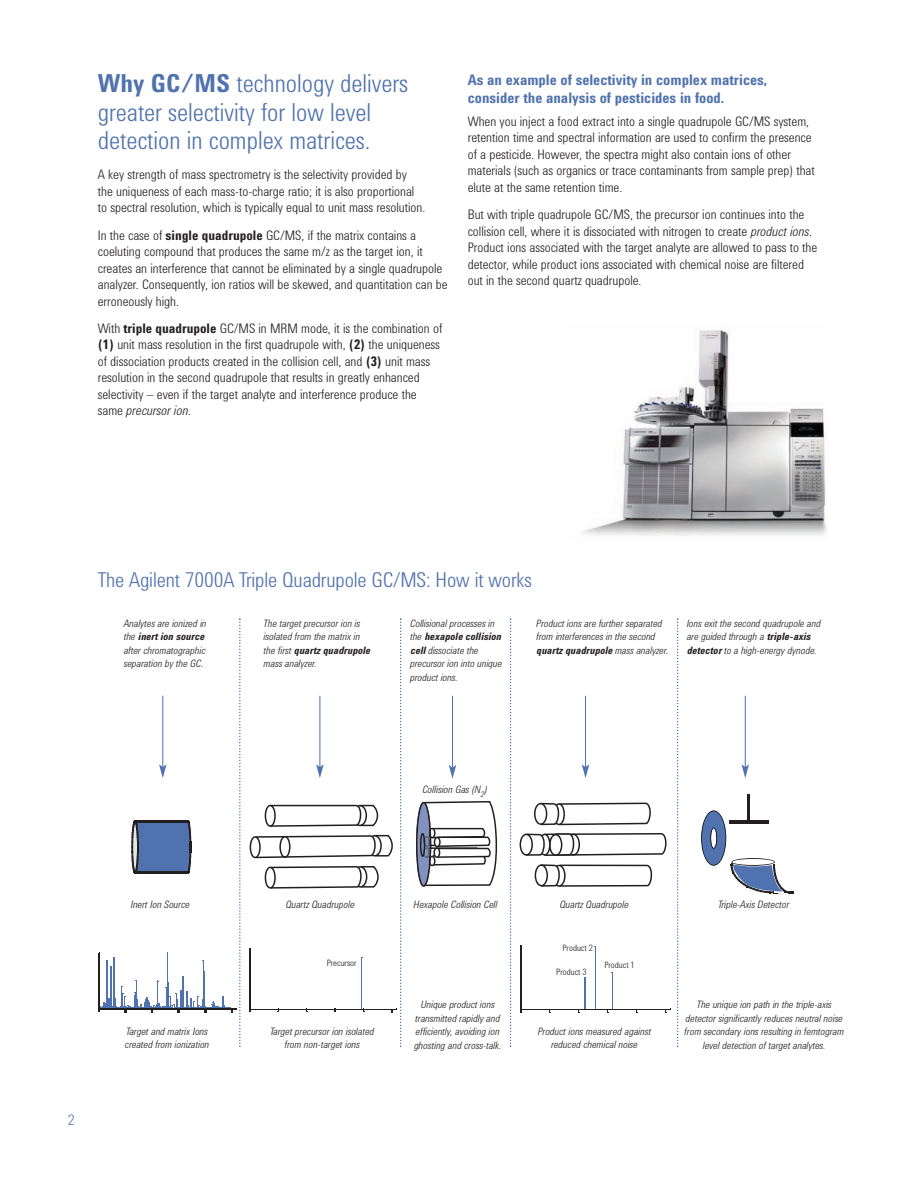
<style>
.page{position:relative;width:918px;height:1188px;background:#fff}
.page>*{position:absolute;margin:0;border:0;box-sizing:border-box;transform-origin:0 0}
.t1{font:300 25.5px/28.5px "Agilent Cond";color:#5072ae}
.t2{font:300 21px "Agilent Cond";letter-spacing:-.005em;color:#5072ae}
.t3{font:700 15px/18px "Agilent Cond";color:#5072ae}
.t4{font:300 15px "Agilent Cond";color:#5072ae}
.t5{font:300 13.5px/16.5px "Agilent Cond";color:#231f20}
.t6{font:italic 300 10.5px/13.5px "Agilent Cond";color:#231f20}
.t7{font:300 9px "Agilent Cond";color:#231f20}
.s1{font-weight:700}
.s2{font-style:italic}
</style>
<div class="page">
<svg style="left:534px;top:803px;width:117px;height:22px"></svg>
<svg style="left:520px;top:833px;width:147px;height:23px"></svg>
<svg style="left:535px;top:864px;width:117px;height:23px"></svg>
<svg style="left:416px;top:801px;width:81px;height:86px"></svg>
<hr style="left:747px;top:794px;width:3px;height:29px;background:#231f20">
<svg style="left:701px;top:810px;width:92px;height:84px"></svg>
<hr style="left:612px;top:972px;width:1px;height:38px;background:#5072ae">
<hr style="left:584px;top:977px;width:1px;height:32px;background:#5072ae">
<hr style="left:585px;top:977px;width:1px;height:32px;background:#5072ae">
<hr style="left:595px;top:946px;width:1px;height:64px;background:#5072ae">
<hr style="left:520px;top:945px;width:1px;height:67px;background:#231f20">
<hr style="left:521px;top:945px;width:1px;height:67px;background:#231f20">
<hr style="left:520px;top:1009px;width:151px;height:1px;background:#231f20">
<svg style="left:510px;top:618px;width:1px;height:429px"></svg>
<svg style="left:677px;top:618px;width:1px;height:429px"></svg>
<svg style="left:98px;top:618px;width:143px;height:429px"></svg>
<svg style="left:249px;top:618px;width:152px;height:429px"></svg>
<hr style="left:452px;top:696px;width:1px;height:72px;background:#5072ae">
<svg style="left:449px;top:765px;width:7px;height:14px"></svg>
<hr style="left:745px;top:696px;width:1px;height:71px;background:#5072ae">
<svg style="left:742px;top:764px;width:7px;height:14px"></svg>
<hr style="left:585px;top:696px;width:1px;height:71px;background:#5072ae">
<svg style="left:582px;top:764px;width:7px;height:14px"></svg>
<img style="left:582px;top:329px;width:245px;height:207px">
<h1 class="t1" style="left:98px;top:71px;width:312px"><span class="s1">Why GC/MS</span> technology delivers greater selectivity for low level detection in complex matrices.</h1>
<p class="t5" style="left:98px;top:167px;width:329px">A key strength of mass spectrometry is the selectivity provided by<br>the uniqueness of each mass-to-charge ratio; it is also proportional to spectral resolution, which is typically equal to unit mass resolution.</p>
<p class="t5" style="left:98px;top:228px;width:351px">In the case of <span class="s1">single quadrupole</span> GC/MS, if the matrix contains a coeluting compound that produces the same m/z as the target ion, it creates an interference that cannot be eliminated by a single quadrupole analyzer. Consequently, ion ratios will be skewed, and quantitation can be erroneously high.</p>
<p class="t5" style="left:98px;top:321px;width:346px">With <span class="s1">triple quadrupole</span> GC/MS in MRM mode, it is the combination of <span class="s1">(1)</span> unit mass resolution in the first quadrupole with, <span class="s1">(2)</span> the uniqueness of dissociation products created in the collision cell, and <span class="s1">(3)</span> unit mass resolution in the second quadrupole that results in greatly enhanced selectivity – even if the target analyte and interference produce the same <span class="s2">precursor ion</span>.</p>
<p class="t3" style="left:468px;top:72px;width:301px">As an example of selectivity in complex matrices, consider the analysis of pesticides in food.</p>
<p class="t5" style="left:468px;top:114px;width:349px">When you inject a food extract into a single quadrupole GC/MS system, retention time and spectral information are used to confirm the presence of a pesticide. However, the spectra might also contain ions of other materials (such as organics or trace contaminants from sample prep) that elute at the same retention time.</p>
<p class="t5" style="left:468px;top:207px;width:351px">But with triple quadrupole GC/MS, the precursor ion continues into the collision cell, where it is dissociated with nitrogen to create <span class="s2">product ions</span>.<br>Product ions associated with the target analyte are allowed to pass to the detector, while product ions associated with chemical noise are filtered out in the second quartz quadrupole.</p>
<h2 class="t2" style="left:98px;top:572px;width:435px">The Agilent 7000A Triple Quadrupole GC/MS: How it works</h2>
<p class="t6" style="left:410px;top:617px;width:93px">Collisional processes in the <span class="s1">hexapole collision cell</span> dissociate the precursor ion into unique product ions.</p>
<p class="t6" style="left:124px;top:617px;width:84px">Analytes are ionized in the <span class="s1">inert ion source </span>after chromatographic separation by the GC.</p>
<p class="t6" style="left:264px;top:617px;width:108px">The target precursor ion is isolated from the matrix in the first <span class="s1">quartz quadrupole </span>mass analyzer.</p>
<p class="t6" style="left:536px;top:617px;width:134px">Product ions are further separated from interferences in the second <span class="s1">quartz quadrupole</span> mass analyzer.</p>
<p class="t6" style="left:687px;top:617px;width:136px">Ions exit the second quadrupole and are guided through a <span class="s1">triple-axis detector</span> to a high-energy dynode.</p>
<p class="t6" style="left:422px;top:784px;width:67px">Collision Gas (N<sub>2</sub>)</p>
<p class="t4" style="left:68px;top:1115px;width:8px">2</p>
<p class="t6" style="left:414px;top:899px;width:85px">Hexapole Collision Cell</p>
<p class="t6" style="left:131px;top:899px;width:60px">Inert Ion Source</p>
<p class="t6" style="left:286px;top:899px;width:70px">Quartz Quadrupole</p>
<p class="t6" style="left:560px;top:899px;width:70px">Quartz Quadrupole</p>
<p class="t6" style="left:718px;top:899px;width:73px">Triple-Axis Detector</p>
<p class="t7" style="left:327px;top:960px;width:31px">Precursor</p>
<p class="t7" style="left:563px;top:945px;width:32px">Product 2</p>
<p class="t7" style="left:556px;top:969px;width:32px">Product 3</p>
<p class="t7" style="left:604px;top:962px;width:32px">Product 1</p>
<p class="t6" style="left:414px;top:999px;width:89px;text-align:center">Unique product ions transmitted rapidly and efficiently, avoiding ion ghosting and cross-talk.</p>
<p class="t6" style="left:125px;top:1025px;width:86px">Target and matrix Ions created from ionization</p>
<p class="t6" style="left:538px;top:1025px;width:115px;text-align:center">Product ions measured against reduced chemical noise</p>
<p class="t6" style="left:270px;top:1025px;width:106px;text-align:center">Target precursor ion isolated from non-target ions</p>
<p class="t6" style="left:684px;top:999px;width:161px;text-align:center">The unique ion path in the triple-axis detector significantly reduces neutral noise from secondary ions resulting in femtogram level detection of target analytes.</p>
</div>
